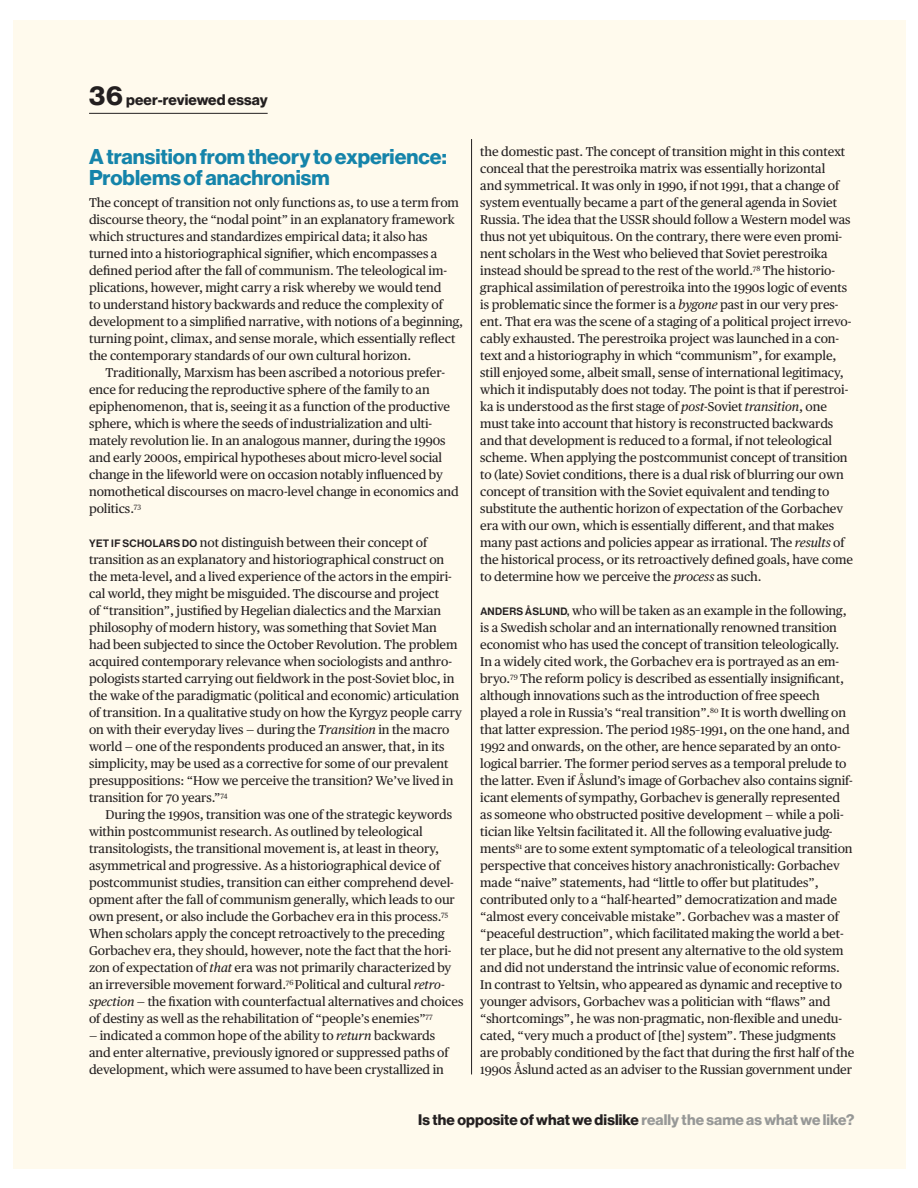
<style>
.page{position:relative;width:918px;height:1188px;background:#fff}
.page>*{position:absolute;margin:0;border:0;box-sizing:border-box;transform-origin:0 0}
.t1{font:27px "N Haas Grotesk DS Pro 75 Bd";color:#231f20}
.t2{font:21px/21px "N Haas Grotesk DS Pro 75 Bd";color:#1584aa}
.t3{font:15px "N Haas Grotesk DS Pro 75 Bd";letter-spacing:.01em;color:#231f20}
.t4{font:12.75px/17px "Publico Text";letter-spacing:-.005em;color:#231f20}
.s1{font-family:"N Haas Grotesk DS Pro 65 Md";font-size:10.5px}
.s2{font-style:italic}
.s3{color:#979897}
</style>
<div class="page">
<div style="left:13px;top:20px;width:892px;height:1148px;background:#fffaed"></div>
<hr style="left:89px;top:113px;width:179px;height:1px;background:#231f20">
<hr style="left:471px;top:139px;width:1px;height:935px;background:#231f20">
<h1 class="t1" style="left:89px;top:86px;width:35px">36</h1>
<p class="t3" style="left:126px;top:94px;width:143px">peer-reviewed essay</p>
<h2 class="t2" style="left:89px;top:148px;width:359px">A transition from theory to experience:<br>Problems of anachronism</h2>
<p class="t4" style="left:89px;top:195px;width:376px">The concept of transition not only functions as, to use a term from discourse theory, the “nodal point” in an explanatory framework which structures and standardizes empirical data; it also has turned into a historiographical signifier, which encompasses a defined period after the fall of communism. The teleological im&shy;plications, however, might carry a risk whereby we would tend<br>to understand history backwards and reduce the complexity of development to a simplified narrative, with notions of a beginning, turning point, climax, and sense morale, which essentially reflect the contemporary standards of our own cultural horizon.</p>
<p class="t4" style="left:89px;top:365px;width:371px;text-indent:16px">Traditionally, Marxism has been ascribed a notorious prefer&shy;ence for reducing the reproductive sphere of the family to an epiphenomenon, that is, seeing it as a function of the productive sphere, which is where the seeds of industrialization and ulti&shy;mately revolution lie. In an analogous manner, during the 1990s and early 2000s, empirical hypotheses about micro-level social change in the lifeworld were on occasion notably influenced by nomothetical discourses on macro-level change in economics and politics.<sup>73</sup></p>
<p class="t4" style="left:89px;top:535px;width:374px"><span class="s1">YET IF SCHOLARS DO</span> not distinguish between their concept of transition as an explanatory and historiographical construct on the meta-level, and a lived experience of the actors in the empiri&shy;cal world, they might be misguided. The discourse and project<br>of “transition”, justified by Hegelian dialectics and the Marxian philosophy of modern history, was something that Soviet Man<br>had been subjected to since the October Revolution. The problem acquired contemporary relevance when sociologists and anthro&shy;pologists started carrying out fieldwork in the post-Soviet bloc, in the wake of the paradigmatic (political and economic) articulation of transition. In a qualitative study on how the Kyrgyz people carry on with their everyday lives — during the <span class="s2">Transition</span> in the macro world — one of the respondents produced an answer, that, in its simplicity, may be used as a corrective for some of our prevalent presuppositions: “How we perceive the transition? We’ve lived in transition for 70 years.”<sup>74</sup></p>
<p class="t4" style="left:89px;top:807px;width:376px;text-indent:16px">During the 1990s, transition was one of the strategic keywords within postcommunist research. As outlined by teleological transitologists, the transitional movement is, at least in theory, asymmetrical and progressive. As a historiographical device of postcommunist studies, transition can either comprehend devel&shy;opment after the fall of communism generally, which leads to our own present, or also include the Gorbachev era in this process.<sup>75<br></sup>When scholars apply the concept retroactively to the preceding Gorbachev era, they should, however, note the fact that the hori&shy;zon of expectation of <span class="s2">that</span> era was not primarily characterized by an irreversible movement forward.<sup>76</sup> Political and cultural <span class="s2">retro&shy;spection</span> — the fixation with counterfactual alternatives and choices of destiny as well as the rehabilitation of “people’s enemies”<sup>77</sup></p>
<p class="t4" style="left:89px;top:1029px;width:361px">— indicated a common hope of the ability to <span class="s2">return</span> backwards and enter alternative, previously ignored or suppressed paths of development, which were assumed to have been crystallized in</p>
<p class="t4" style="left:480px;top:144px;width:374px">the domestic past. The concept of transition might in this context conceal that the perestroika matrix was essentially horizontal<br>and symmetrical. It was only in 1990, if not 1991, that a change of system eventually became a part of the general agenda in Soviet Russia. The idea that the USSR should follow a Western model was thus not yet ubiquitous. On the contrary, there were even promi&shy;nent scholars in the West who believed that Soviet perestroika instead should be spread to the rest of the world.<sup>78</sup> The historio&shy;graphical assimilation of perestroika into the 1990s logic of events is problematic since the former is a <span class="s2">bygone</span> past in our very pres&shy;ent. That era was the scene of a staging of a political project irrevo&shy;cably exhausted. The perestroika project was launched in a con&shy;text and a historiography in which “communism”, for example, still enjoyed some, albeit small, sense of international legitimacy, which it indisputably does not today. The point is that if perestroi&shy;ka is understood as the first stage of <span class="s2">post</span>-Soviet <span class="s2">transition</span>, one must take into account that history is reconstructed backwards and that development is reduced to a formal, if not teleological scheme. When applying the postcommunist concept of transition to (late) Soviet conditions, there is a dual risk of blurring our own concept of transition with the Soviet equivalent and tending to substitute the authentic horizon of expectation of the Gorbachev era with our own, which is essentially different, and that makes many past actions and policies appear as irrational. The <span class="s2">results</span> of the historical process, or its retroactively defined goals, have come to determine how we perceive the <span class="s2">process</span> as such.</p>
<p class="t4" style="left:480px;top:603px;width:376px"><span class="s1">ANDERS ÅSLUND,</span> who will be taken as an example in the following, is a Swedish scholar and an internationally renowned transition economist who has used the concept of transition teleologically.<br>In a widely cited work, the Gorbachev era is portrayed as an em&shy;bryo.<sup>79</sup> The reform policy is described as essentially insignificant, although innovations such as the introduction of free speech played a role in Russia’s “real transition”.<sup>80</sup> It is worth dwelling on that latter expression. The period 1985–1991, on the one hand, and 1992 and onwards, on the other, are hence separated by an onto&shy;logical barrier. The former period serves as a temporal prelude to the latter. Even if Åslund’s image of Gorbachev also contains signif&shy;icant elements of sympathy, Gorbachev is generally represented as someone who obstructed positive development — while a poli&shy;tician like Yeltsin facilitated it. All the following evaluative judg&shy;ments<sup>81</sup> are to some extent symptomatic of a teleological transition perspective that conceives history anachronistically: Gorbachev made “naive” statements, had “little to offer but platitudes”, contributed only to a “half-hearted” democratization and made “almost every conceivable mistake”. Gorbachev was a master of “peaceful destruction”, which facilitated making the world a bet&shy;ter place, but he did not present any alternative to the old system and did not understand the intrinsic value of economic reforms.<br>In contrast to Yeltsin, who appeared as dynamic and receptive to younger advisors, Gorbachev was a politician with “flaws” and “shortcomings”, he was non-pragmatic, non-flexible and unedu&shy;cated, “very much a product of [the] system”. These judgments are probably conditioned by the fact that during the first half of the 1990s Åslund acted as an adviser to the Russian government under</p>
<p class="t3" style="left:418px;top:1115px;width:438px">Is the opposite of what we dislike <span class="s3">really the same as what we like?</span></p>
</div>
